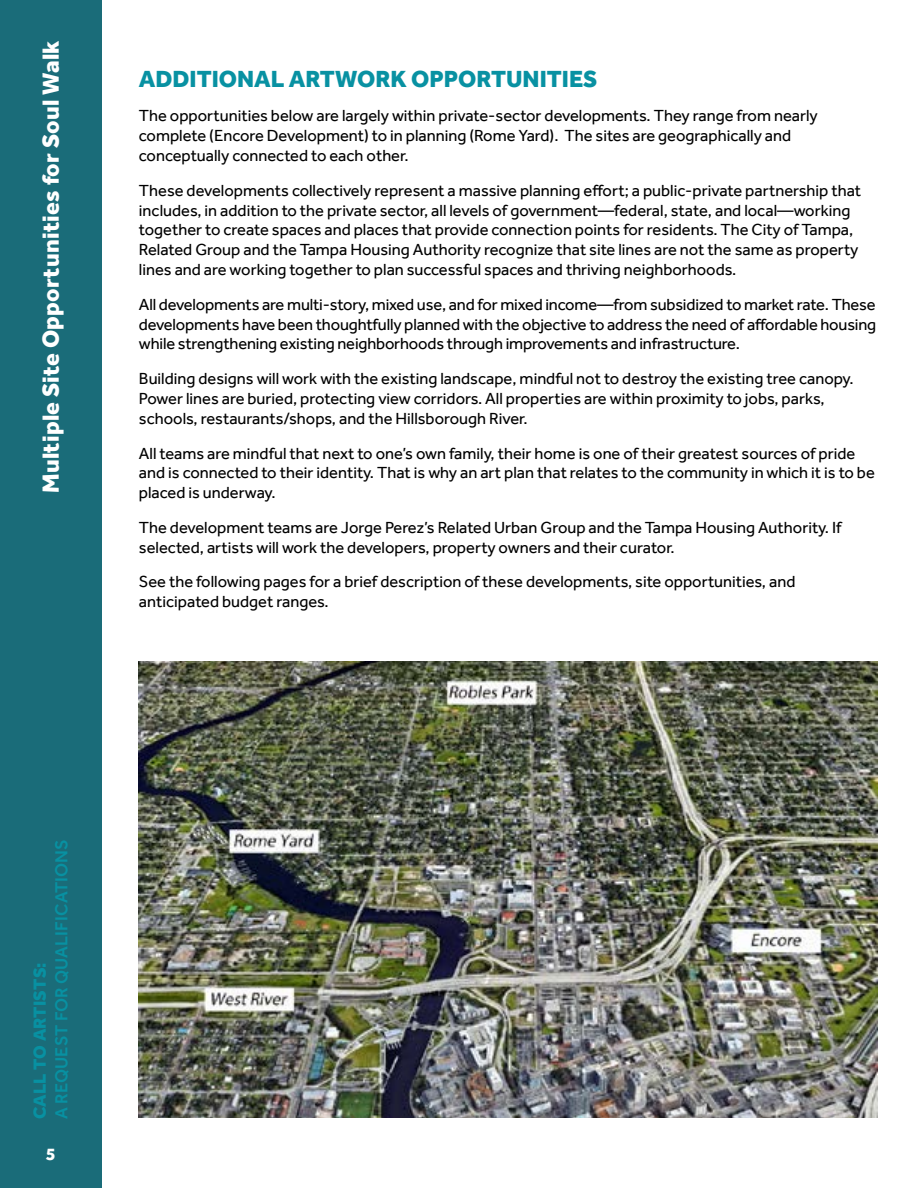
<style>
.page{position:relative;width:918px;height:1188px;background:#fff}
.page>*{position:absolute;margin:0;border:0;box-sizing:border-box;transform-origin:0 0}
.t1{font:800 24px "Effra";letter-spacing:.01em;color:#fff}
.t2{font:800 24px "Effra";color:#0891a2}
.t3{font:500 18px "Effra";letter-spacing:.01em;color:#0891a2}
.t4{font:800 18px "Effra";letter-spacing:.01em;color:#0891a2}
.t5{font:800 18px "Effra";color:#fff}
.t6{font:16.5px/19.8px "Effra";color:#000}
</style>
<div class="page">
<div style="left:0;top:0;width:101px;height:1188px;background:#1a6c79"></div>
<img style="left:139px;top:662px;width:739px;height:456px">
<h1 class="t1" style="left:36px;top:493px;width:454px;rotate:-90deg">Multiple Site Opportunities for Soul Walk</h1>
<h1 class="t2" style="left:139px;top:64px;width:460px">ADDITIONAL ARTWORK OPPORTUNITIES</h1>
<p class="t6" style="left:139px;top:106px;width:680px">The opportunities below are largely within private-sector developments. They range from nearly complete (Encore Development) to in planning (Rome Yard). The sites are geographically and</p>
<p class="t6" style="left:139px;top:145px;width:271px">conceptually connected to each other.</p>
<p class="t6" style="left:139px;top:180px;width:724px">These developments collectively represent a massive planning effort; a public-private partnership that</p>
<p class="t6" style="left:139px;top:200px;width:716px">includes, in addition to the private sector, all levels of government—federal, state, and local—working together to create spaces and places that provide connection points for residents. The City of Tampa,</p>
<p class="t6" style="left:139px;top:240px;width:721px">Related Group and the Tampa Housing Authority recognize that site lines are not the same as property lines and are working together to plan successful spaces and thriving neighborhoods.</p>
<p class="t6" style="left:139px;top:294px;width:739px;text-align:justify">All developments are multi-story, mixed use, and for mixed income—from subsidized to market rate. These developments have been thoughtfully planned with the objective to address the need of affordable housing while strengthening existing neighborhoods through improvements and infrastructure.</p>
<p class="t6" style="left:139px;top:369px;width:716px">Building designs will work with the existing landscape, mindful not to destroy the existing tree canopy.</p>
<p class="t6" style="left:139px;top:388px;width:687px">Power lines are buried, protecting view corridors. All properties are within proximity to jobs, parks, schools, restaurants/shops, and the Hillsborough River.</p>
<p class="t6" style="left:139px;top:443px;width:737px">All teams are mindful that next to one’s own family, their home is one of their greatest sources of pride and is connected to their identity. That is why an art plan that relates to the community in which it is to be</p>
<p class="t6" style="left:139px;top:483px;width:138px">placed is underway.</p>
<p class="t6" style="left:139px;top:517px;width:704px">The development teams are Jorge Perez’s Related Urban Group and the Tampa Housing Authority. If</p>
<p class="t6" style="left:139px;top:537px;width:537px">selected, artists will work the developers, property owners and their curator.</p>
<p class="t6" style="left:139px;top:572px;width:658px">See the following pages for a brief description of these developments, site opportunities, and anticipated budget ranges.</p>
<p class="t4" style="left:29px;top:1119px;width:158px;rotate:-90deg">CALL TO ARTISTS:</p>
<p class="t3" style="left:51px;top:1119px;width:281px;rotate:-90deg">A REQUEST FOR QUALIFICATIONS</p>
<p class="t5" style="left:46px;top:1143px;width:12px">5</p>
</div>
